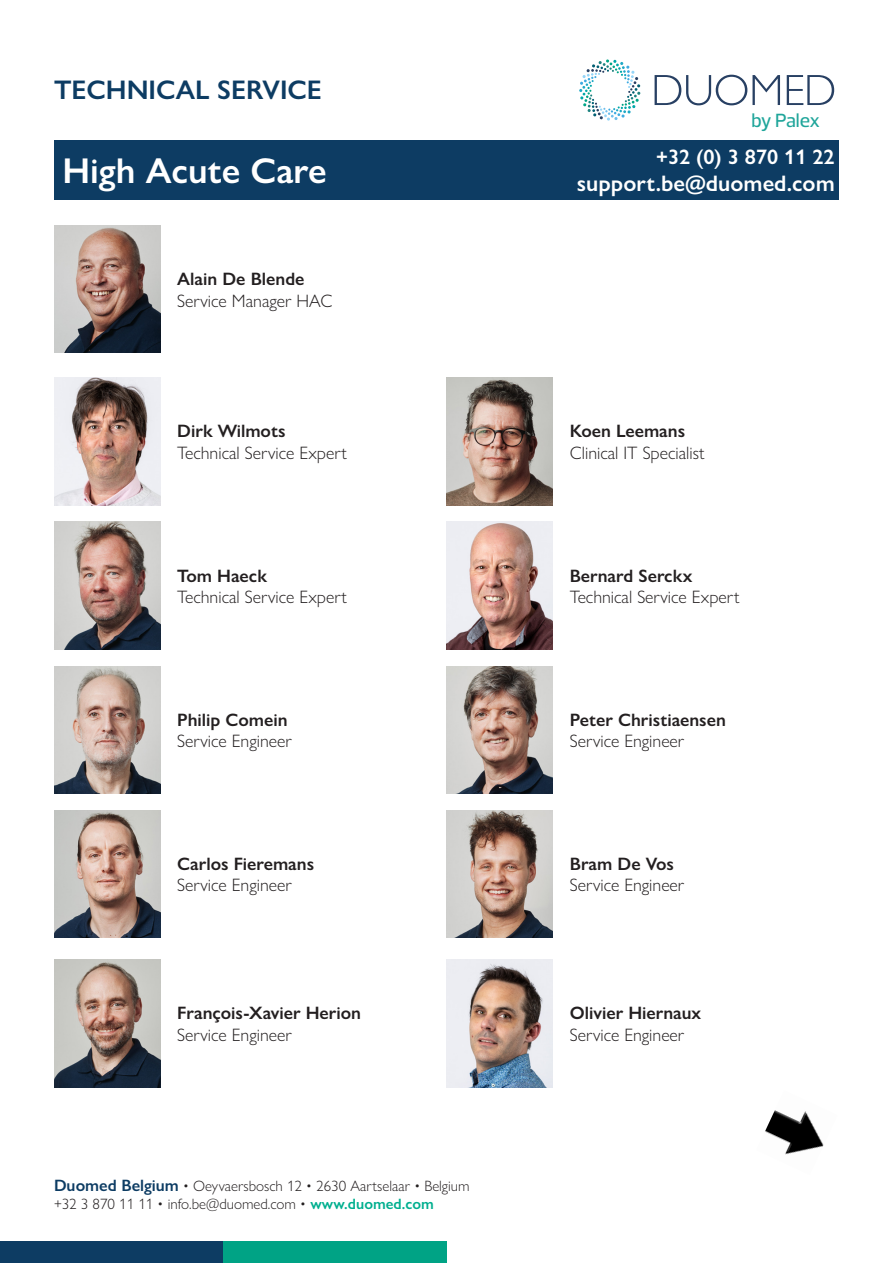
<style>
.page{position:relative;width:893px;height:1263px;background:#fff}
.page>*{position:absolute;margin:0;border:0;box-sizing:border-box;transform-origin:0 0}
.t1{font:600 36px "Gill Sans Nova";color:#fff}
.t2{font:600 27px "Gill Sans Nova";color:#0d3c63}
.t3{font:600 22.5px "Gill Sans Nova";color:#fff}
.t4{font:600 21px "Gill Sans Nova";color:#fff}
.t5{font:500 19.5px "Prelo";letter-spacing:-.03em;color:#1fa59a}
.t6{font:300 18px "Gill Sans Nova";color:#231f20}
.t7{font:600 18px "Gill Sans Nova";color:#231f20}
.t8{font:300 15px "Gill Sans Nova";color:#231f20}
.s1{font-weight:600;font-size:16.5px;color:#0d3c63}
.s2{font-weight:600;color:#01af8f}
</style>
<div class="page">
<div style="left:54px;top:140px;width:785px;height:60px;background:#0d3c63"></div>
<div style="left:0;top:1242px;width:223px;height:21px;background:#0d3c63"></div>
<div style="left:223px;top:1242px;width:223px;height:21px;background:#00a385"></div>
<img style="left:54px;top:522px;width:106px;height:127px">
<img style="left:54px;top:666px;width:106px;height:128px">
<img style="left:446px;top:810px;width:107px;height:128px">
<img style="left:446px;top:666px;width:107px;height:128px">
<img style="left:446px;top:522px;width:107px;height:127px">
<img style="left:54px;top:810px;width:106px;height:128px">
<img style="left:765px;top:1110px;width:59px;height:45px">
<img style="left:54px;top:225px;width:106px;height:128px">
<img style="left:54px;top:378px;width:106px;height:127px">
<img style="left:446px;top:378px;width:107px;height:127px">
<img style="left:54px;top:960px;width:106px;height:127px">
<img style="left:446px;top:960px;width:107px;height:127px">
<svg style="left:579px;top:59px;width:61px;height:62px"></svg>
<svg style="left:655px;top:75px;width:179px;height:30px"></svg>
<p class="t2" style="left:54px;top:73px;width:269px">TECHNICAL SERVICE</p>
<p class="t5" style="left:751px;top:108px;width:70px">by Palex</p>
<p class="t1" style="left:63px;top:149px;width:266px">High Acute Care</p>
<p class="t4" style="left:656px;top:144px;width:180px">+32 (0) 3 870 11 22</p>
<p class="t3" style="left:577px;top:170px;width:259px">support.be@duomed.com</p>
<p class="t7" style="left:177px;top:268px;width:129px">Alain De Blende</p>
<p class="t6" style="left:177px;top:289px;width:157px">Service Manager HAC</p>
<p class="t7" style="left:177px;top:420px;width:110px">Dirk Wilmots</p>
<p class="t6" style="left:177px;top:442px;width:171px">Technical Service Expert</p>
<p class="t7" style="left:570px;top:420px;width:117px">Koen Leemans</p>
<p class="t6" style="left:570px;top:442px;width:136px">Clinical IT Specialist</p>
<p class="t7" style="left:177px;top:564px;width:91px">Tom Haeck</p>
<p class="t6" style="left:177px;top:586px;width:171px">Technical Service Expert</p>
<p class="t7" style="left:570px;top:564px;width:124px">Bernard Serckx</p>
<p class="t6" style="left:570px;top:586px;width:171px">Technical Service Expert</p>
<p class="t7" style="left:177px;top:708px;width:112px">Philip Comein</p>
<p class="t6" style="left:177px;top:730px;width:116px">Service Engineer</p>
<p class="t7" style="left:570px;top:708px;width:158px">Peter Christiaensen</p>
<p class="t6" style="left:570px;top:730px;width:116px">Service Engineer</p>
<p class="t7" style="left:177px;top:852px;width:138px">Carlos Fieremans</p>
<p class="t6" style="left:177px;top:874px;width:116px">Service Engineer</p>
<p class="t7" style="left:570px;top:852px;width:106px">Bram De Vos</p>
<p class="t6" style="left:570px;top:874px;width:116px">Service Engineer</p>
<p class="t7" style="left:177px;top:1002px;width:185px">François-Xavier Herion</p>
<p class="t6" style="left:177px;top:1024px;width:116px">Service Engineer</p>
<p class="t7" style="left:570px;top:1002px;width:133px">Olivier Hiernaux</p>
<p class="t6" style="left:570px;top:1024px;width:116px">Service Engineer</p>
<p class="t8" style="left:54px;top:1177px;width:417px"><span class="s1">Duomed Belgium</span> • Oeyvaersbosch 12 • 2630 Aartselaar • Belgium</p>
<p class="t8" style="left:54px;top:1195px;width:381px">+32 3 870 11 11 • info.be@duomed.com • <span class="s2">www.duomed.com</span></p>
</div>
